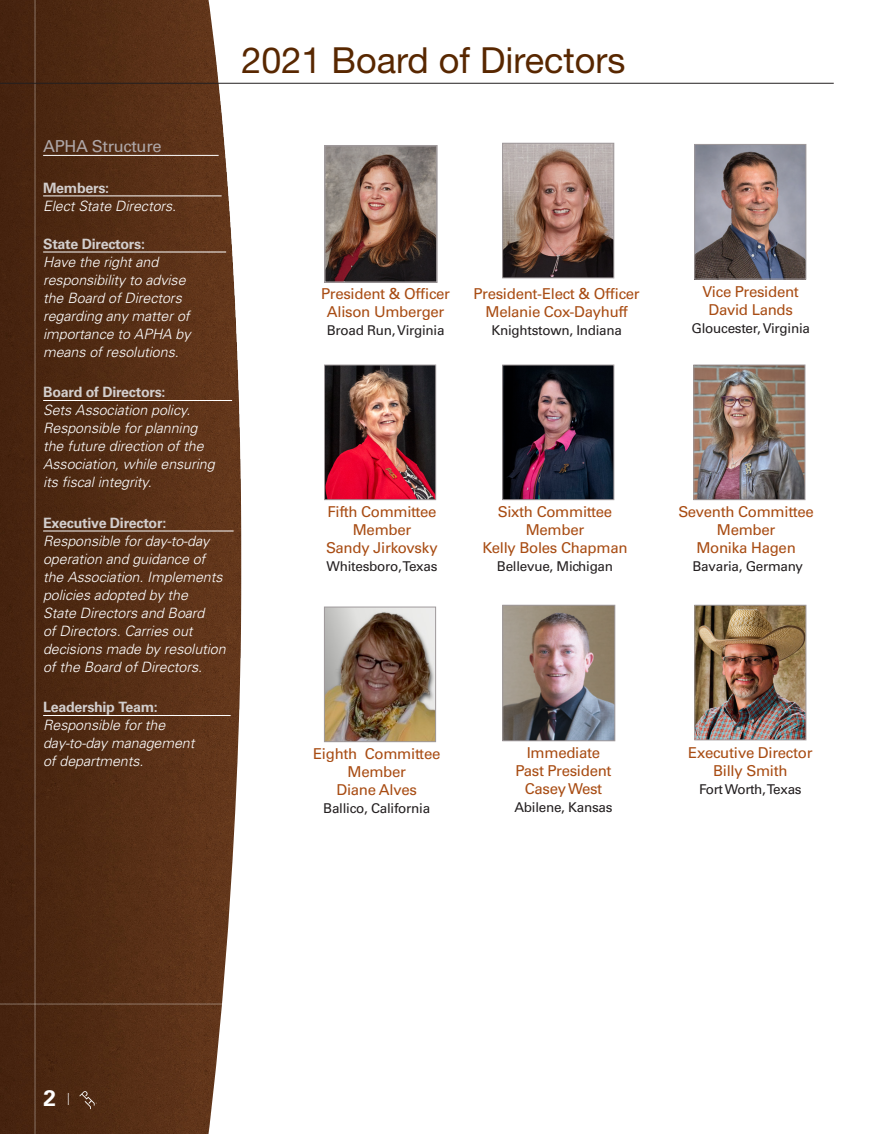
<style>
.page{position:relative;width:891px;height:1134px;background:#fff}
.page>*{position:absolute;margin:0;border:0;box-sizing:border-box;transform-origin:0 0}
._2012PageSection{font:36px "Helvetica Neue";color:#582700}
.t1{font:700 22.5px "Univers";color:#fff}
._2013_ExecComSidebar{font:16.5px "Univers";letter-spacing:-.02em;color:#afa8a9}
.Executive_Committee{font:15px/18px "Univers";letter-spacing:-.02em;color:#a84c13;text-align:center}
._2011Executive_Com_S{font:italic 300 14.25px/18px "Univers";letter-spacing:-.005em;color:#fff}
._2013ExecComSidebarB{font:700 14.25px "Univers";letter-spacing:-.02em;color:#d2cecd}
.Executive_Committee-2{font:13.5px "Univers";letter-spacing:-.02em;color:#231f20}
.t2{font:12px "Univers";color:#fff;scale:.65 1}
</style>
<div class="page">
<img style="left:0;top:0;width:242px;height:1134px">
<svg style="left:79px;top:1091px;width:18px;height:18px"></svg>
<hr style="left:43px;top:155px;width:176px;height:1px;background:#fff">
<hr style="left:43px;top:196px;width:179px;height:1px;background:#fff">
<hr style="left:43px;top:252px;width:183px;height:1px;background:#fff">
<hr style="left:43px;top:400px;width:189px;height:1px;background:#fff">
<hr style="left:43px;top:531px;width:191px;height:1px;background:#fff">
<hr style="left:43px;top:715px;width:188px;height:1px;background:#fff">
<img style="left:327px;top:148px;width:108px;height:132px">
<div style="left:324px;top:145px;width:114px;height:138px;border:2px solid #9f999b"></div>
<img style="left:696px;top:607px;width:108px;height:131px">
<div style="left:694px;top:605px;width:112px;height:135px;border:1px solid #9f999b"></div>
<img style="left:504px;top:607px;width:109px;height:132px">
<div style="left:502px;top:605px;width:113px;height:136px;border:1px solid #9f999b"></div>
<img style="left:504px;top:145px;width:108px;height:131px">
<div style="left:502px;top:143px;width:112px;height:135px;border:1px solid #9f999b"></div>
<img style="left:696px;top:146px;width:108px;height:132px">
<div style="left:694px;top:144px;width:112px;height:136px;border:1px solid #9f999b"></div>
<img style="left:504px;top:367px;width:108px;height:131px">
<div style="left:502px;top:365px;width:112px;height:135px;border:1px solid #9f999b"></div>
<img style="left:695px;top:367px;width:108px;height:131px">
<div style="left:693px;top:365px;width:112px;height:135px;border:1px solid #9f999b"></div>
<img style="left:326px;top:609px;width:108px;height:131px">
<div style="left:324px;top:607px;width:112px;height:135px;border:1px solid #9f999b"></div>
<img style="left:326px;top:367px;width:108px;height:131px">
<div style="left:324px;top:365px;width:112px;height:135px;border:1px solid #9f999b"></div>
<hr style="left:0;top:83px;width:834px;height:1px;background:#231f20">
<p class="_2012PageSection" style="left:241px;top:39px;width:386px">2021 Board of Directors</p>
<p class="_2013_ExecComSidebar" style="left:43px;top:136px;width:120px">APHA Structure</p>
<p class="_2013ExecComSidebarB" style="left:43px;top:179px;width:68px">Members:</p>
<p class="_2011Executive_Com_S" style="left:43px;top:197px;width:135px">Elect State Directors.</p>
<p class="_2013ExecComSidebarB" style="left:43px;top:235px;width:103px">State Directors:</p>
<p class="_2011Executive_Com_S" style="left:43px;top:253px;width:144px">Have the right and responsibility to advise</p>
<p class="_2011Executive_Com_S" style="left:43px;top:289px;width:148px">the Board of Directors regarding any matter of</p>
<p class="_2011Executive_Com_S" style="left:43px;top:325px;width:149px">importance to APHA by means of resolutions.</p>
<p class="_2013ExecComSidebarB" style="left:43px;top:384px;width:124px">Board of Directors:</p>
<p class="_2011Executive_Com_S" style="left:43px;top:401px;width:173px">Sets Association policy.<br>Responsible for planning the future direction of the<br>Association, while ensuring its fiscal integrity.</p>
<p class="_2013ExecComSidebarB" style="left:43px;top:514px;width:125px">Executive Director:</p>
<p class="_2011Executive_Com_S" style="left:43px;top:532px;width:184px">Responsible for day-to-day operation and guidance of the Association. Implements policies adopted by the<br>State Directors and Board<br>of Directors. Carries out decisions made by resolution of the Board of Directors.</p>
<p class="_2013ExecComSidebarB" style="left:43px;top:699px;width:116px">Leadership Team:</p>
<p class="_2011Executive_Com_S" style="left:43px;top:716px;width:153px">Responsible for the day-to-day management of departments.</p>
<p class="Executive_Committee" style="left:321px;top:285px;width:130px">President &amp; Officer</p>
<p class="Executive_Committee" style="left:327px;top:303px;width:119px">Alison Umberger</p>
<p class="Executive_Committee-2" style="left:327px;top:322px;width:119px">Broad Run, Virginia</p>
<p class="Executive_Committee" style="left:474px;top:285px;width:168px">President-Elect &amp; Officer</p>
<p class="Executive_Committee" style="left:485px;top:303px;width:144px">Melanie Cox-Dayhuff</p>
<p class="Executive_Committee-2" style="left:491px;top:322px;width:132px">Knightstown, Indiana</p>
<p class="Executive_Committee" style="left:327px;top:503px;width:111px">Fifth Committee<br>Member</p>
<p class="Executive_Committee" style="left:326px;top:539px;width:113px">Sandy Jirkovsky</p>
<p class="Executive_Committee-2" style="left:327px;top:558px;width:112px">Whitesboro, Texas</p>
<p class="Executive_Committee" style="left:498px;top:503px;width:116px">Sixth Committee<br>Member</p>
<p class="Executive_Committee" style="left:482px;top:539px;width:147px">Kelly Boles Chapman</p>
<p class="Executive_Committee-2" style="left:497px;top:558px;width:118px">Bellevue, Michigan</p>
<p class="Executive_Committee" style="left:313px;top:745px;width:129px">Eighth Committee<br>Member</p>
<p class="Executive_Committee" style="left:337px;top:781px;width:82px">Diane Alves</p>
<p class="Executive_Committee-2" style="left:323px;top:800px;width:108px">Ballico, California</p>
<p class="Executive_Committee" style="left:515px;top:743px;width:98px">Immediate<br>Past President</p>
<p class="Executive_Committee" style="left:525px;top:779px;width:79px">Casey West</p>
<p class="Executive_Committee-2" style="left:514px;top:799px;width:100px">Abilene, Kansas</p>
<p class="Executive_Committee" style="left:703px;top:282px;width:98px">Vice President</p>
<p class="Executive_Committee" style="left:708px;top:300px;width:86px">David Lands</p>
<p class="Executive_Committee-2" style="left:692px;top:320px;width:120px">Gloucester, Virginia</p>
<p class="Executive_Committee" style="left:678px;top:503px;width:137px">Seventh Committee<br>Member</p>
<p class="Executive_Committee" style="left:696px;top:539px;width:101px">Monika Hagen</p>
<p class="Executive_Committee-2" style="left:693px;top:558px;width:112px">Bavaria, Germany</p>
<p class="Executive_Committee" style="left:688px;top:744px;width:126px">Executive Director</p>
<p class="Executive_Committee" style="left:713px;top:762px;width:76px">Billy Smith</p>
<p class="Executive_Committee-2" style="left:699px;top:781px;width:104px">Fort Worth, Texas</p>
<h2 class="t1" style="left:44px;top:1085px;width:14px">2</h2>
<p class="t2" style="left:67px;top:1090px;width:5px">|</p>
</div>
